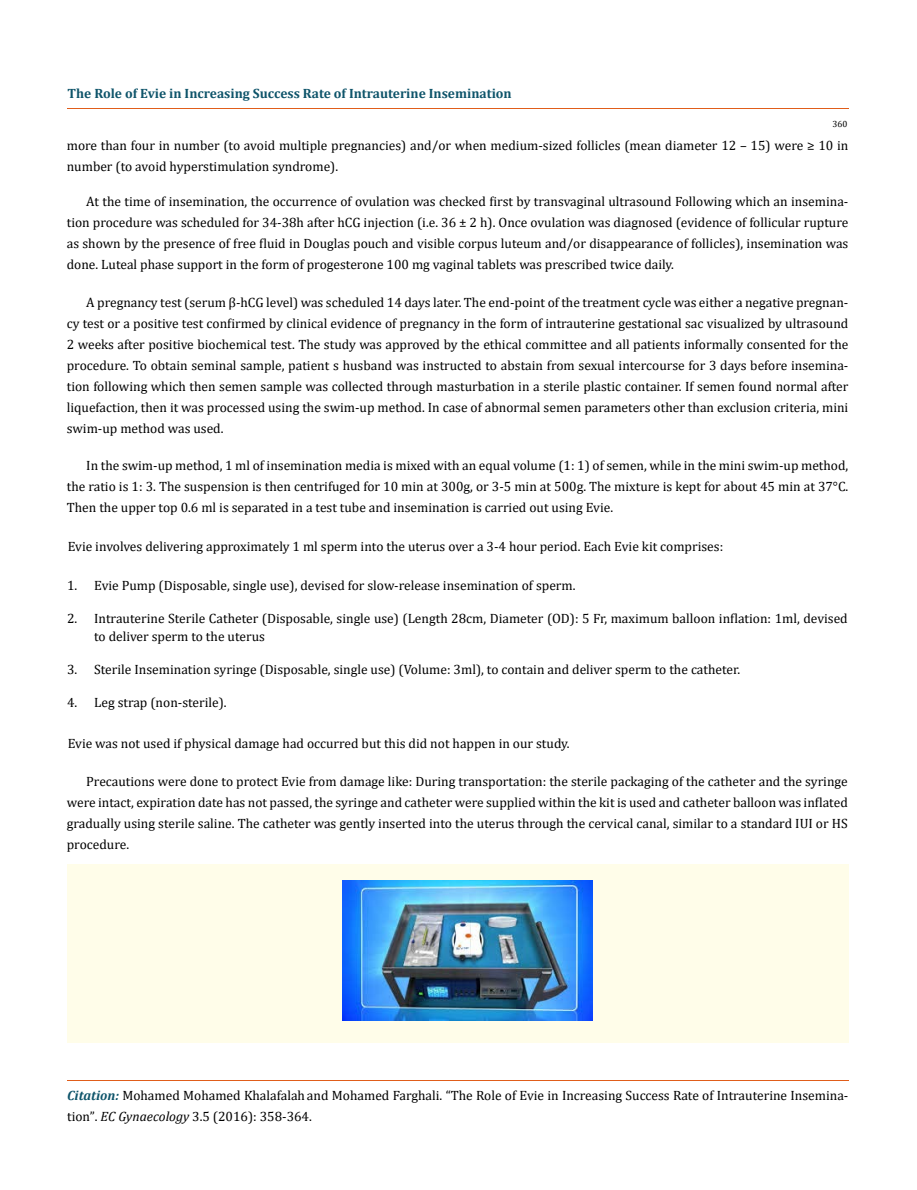
<style>
.page{position:relative;width:917px;height:1190px;background:#fff}
.page>*{position:absolute;margin:0;border:0;box-sizing:border-box;transform-origin:0 0}
.t1{font:13.5px/21px "Cambria";color:#000;text-align:justify}
.t2{font:700 13.5px "Cambria";color:#0e546a}
.t3{font:9px "Cambria";color:#000}
.s1{font-weight:700;font-style:italic;color:#0e546a}
.s2{font-size:13.35px}
.s3{font-style:italic}
</style>
<div class="page">
<hr style="left:67px;top:1080px;width:781px;height:1px;background:#e05d1a">
<div style="left:67px;top:864px;width:781px;height:178px;background:#fffde9"></div>
<img style="left:342px;top:880px;width:250px;height:140px">
<p class="t2" style="left:68px;top:84px;width:445px">The Role of Evie in Increasing Success Rate of Intrauterine Insemination</p>
<p class="t3" style="left:832px;top:119px;width:16px">360</p>
<p class="t1" style="left:67px;top:134px;width:783px">more than four in number (to avoid multiple pregnancies) and/or when medium-sized follicles (mean diameter 12 – 15) were ≥ 10 in number (to avoid hyperstimulation syndrome).</p>
<p class="t1" style="left:67px;top:191px;width:783px;text-indent:19px">At the time of insemination, the occurrence of ovulation was checked first by transvaginal ultrasound Following which an insemina&shy;tion procedure was scheduled for 34-38h after hCG injection (i.e. 36 ± 2 h). Once ovulation was diagnosed (evidence of follicular rupture as shown by the presence of free fluid in Douglas pouch and visible corpus luteum and/or disappearance of follicles), insemination was done. Luteal phase support in the form of progesterone 100 mg vaginal tablets was prescribed twice daily.</p>
<p class="t1" style="left:67px;top:291px;width:783px;text-indent:19px">A pregnancy test (serum β-hCG level) was scheduled 14 days later. The end-point of the treatment cycle was either a negative pregnan&shy;cy test or a positive test confirmed by clinical evidence of pregnancy in the form of intrauterine gestational sac visualized by ultrasound 2 weeks after positive biochemical test. The study was approved by the ethical committee and all patients informally consented for the procedure. To obtain seminal sample, patient s husband was instructed to abstain from sexual intercourse for 3 days before insemina&shy;tion following which then semen sample was collected through masturbation in a sterile plastic container. If semen found normal after liquefaction, then it was processed using the swim-up method. In case of abnormal semen parameters other than exclusion criteria, mini swim-up method was used.</p>
<p class="t1" style="left:67px;top:455px;width:783px;text-indent:19px">In the swim-up method, 1 ml of insemination media is mixed with an equal volume (1: 1) of semen, while in the mini swim-up method, the ratio is 1: 3. The suspension is then centrifuged for 10 min at 300g, or 3-5 min at 500g. The mixture is kept for about 45 min at 37°C.<br>Then the upper top 0.6 ml is separated in a test tube and insemination is carried out using Evie.</p>
<p class="t1" style="left:68px;top:535px;width:657px">Evie involves delivering approximately 1 ml sperm into the uterus over a 3-4 hour period. Each Evie kit comprises:</p>
<p class="t1" style="left:67px;top:574px;width:510px">1. Evie Pump (Disposable, single use), devised for slow-release insemination of sperm.</p>
<p class="t1" style="left:94px;top:609px;width:755px;line-height:18px;text-indent:-27px">2. Intrauterine Sterile Catheter (Disposable, single use) (Length 28cm, Diameter (OD): 5 Fr, maximum balloon inflation: 1ml, devised to deliver sperm to the uterus</p>
<p class="t1" style="left:67px;top:658px;width:674px">3. Sterile Insemination syringe (Disposable, single use) (Volume: 3ml), to contain and deliver sperm to the catheter.</p>
<p class="t1" style="left:67px;top:691px;width:161px">4. Leg strap (non-sterile).</p>
<p class="t1" style="left:68px;top:732px;width:503px">Evie was not used if physical damage had occurred but this did not happen in our study.</p>
<p class="t1" style="left:67px;top:770px;width:782px;text-indent:19px">Precautions were done to protect Evie from damage like: During transportation: the sterile packaging of the catheter and the syringe were intact, expiration date has not passed, the syringe and catheter were supplied within the kit is used and catheter balloon was inflated gradually using sterile saline. The catheter was gently inserted into the uterus through the cervical canal, similar to a standard IUI or HS procedure.</p>
<p class="t1" style="left:67px;top:1085px;width:782px"><span class="s1">Citation:</span> Mohamed Mohamed Khalafalah and Mohamed Farghali. “The Role of Evie in Increasing Success Rate of Intrauterine Insemina&shy;tion”<span class="s2">.</span> <span class="s3">EC Gynaecology</span> <span class="s2">3</span>.5 (2016): 358-364.</p>
</div>
